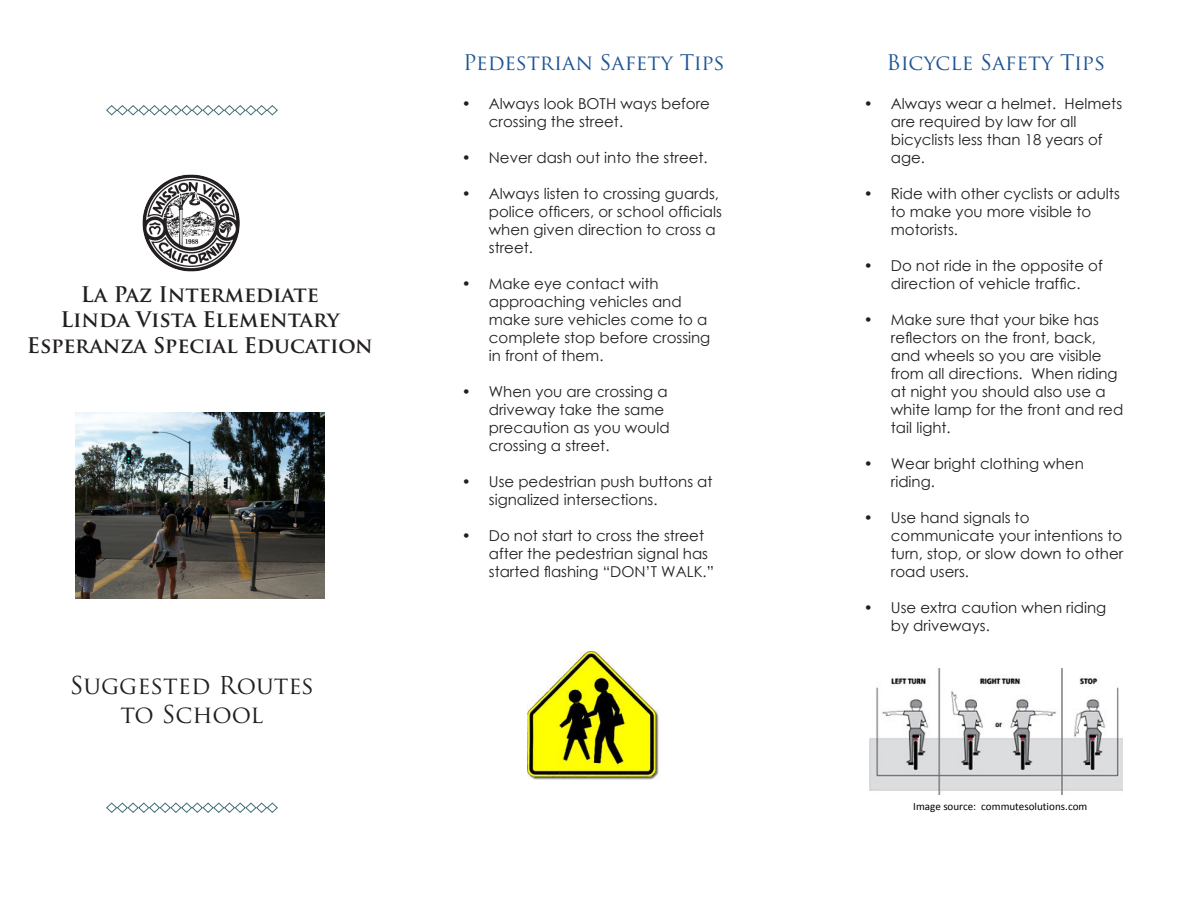
<style>
.page{position:relative;width:1188px;height:918px;background:#fff}
.page>*{position:absolute;margin:0;border:0;box-sizing:border-box;transform-origin:0 0}
.t1{font:24px "Trajan Pro";color:#231f20}
.t2{font:700 21px "Trajan Pro";color:#231f20}
.t3{font:21px "Trajan Pro";color:#1d5494}
.t4{font:15px/18px "Century Gothic";color:#231f20}
.t5{font:11.1px "Calibri";color:#000}
</style>
<div class="page">
<img style="left:528px;top:652px;width:132px;height:127px">
<img style="left:870px;top:668px;width:253px;height:127px">
<svg style="left:106px;top:105px;width:172px;height:11px"></svg>
<svg style="left:106px;top:802px;width:172px;height:11px"></svg>
<img style="left:76px;top:412px;width:248px;height:187px">
<img style="left:142px;top:174px;width:98px;height:98px">
<p class="t2" style="left:81px;top:282px;width:239px">La Paz Intermediate</p>
<p class="t2" style="left:60px;top:307px;width:281px">Linda Vista Elementary</p>
<p class="t2" style="left:27px;top:332px;width:348px">Esperanza Special Education</p>
<p class="t1" style="left:70px;top:670px;width:246px">Suggested Routes</p>
<p class="t1" style="left:121px;top:699px;width:144px">to School</p>
<p class="t3" style="left:463px;top:49px;width:263px">Pedestrian Safety Tips</p>
<p class="t4" style="left:489px;top:94px;width:223px;text-indent:-27px">• Always look BOTH ways before crossing the street.</p>
<p class="t4" style="left:462px;top:148px;width:247px">• Never dash out into the street.</p>
<p class="t4" style="left:489px;top:184px;width:235px;text-indent:-27px">• Always listen to crossing guards, police officers, or school officials when given direction to cross a street.</p>
<p class="t4" style="left:489px;top:274px;width:223px;text-indent:-27px">• Make eye contact with approaching vehicles and make sure vehicles come to a complete stop before crossing in front of them.</p>
<p class="t4" style="left:489px;top:382px;width:182px;text-indent:-27px">• When you are crossing a driveway take the same precaution as you would crossing a street.</p>
<p class="t4" style="left:489px;top:472px;width:225px;text-indent:-27px">• Use pedestrian push buttons at signalized intersections.</p>
<p class="t4" style="left:489px;top:526px;width:227px;text-indent:-27px">• Do not start to cross the street after the pedestrian signal has started flashing “DON’T WALK.”</p>
<p class="t3" style="left:887px;top:49px;width:220px">Bicycle Safety Tips</p>
<p class="t4" style="left:891px;top:94px;width:233px;text-indent:-27px">• Always wear a helmet. Helmets are required by law for all bicyclists less than 18 years of age.</p>
<p class="t4" style="left:891px;top:184px;width:230px;text-indent:-27px">• Ride with other cyclists or adults to make you more visible to motorists.</p>
<p class="t4" style="left:864px;top:256px;width:240px;text-align:center">• Do not ride in the opposite of direction of vehicle traffic.</p>
<p class="t4" style="left:891px;top:310px;width:234px;text-indent:-27px">• Make sure that your bike has reflectors on the front, back, and wheels so you are visible from all directions. When riding at night you should also use a white lamp for the front and red tail light.</p>
<p class="t4" style="left:891px;top:454px;width:194px;text-indent:-27px">• Wear bright clothing when riding.</p>
<p class="t4" style="left:891px;top:508px;width:234px;text-indent:-27px">• Use hand signals to communicate your intentions to turn, stop, or slow down to other road users.</p>
<p class="t4" style="left:891px;top:598px;width:217px;text-indent:-27px">• Use extra caution when riding by driveways.</p>
<p class="t5" style="left:913px;top:800px;width:176px">Image source: commutesolutions.com</p>
</div>
